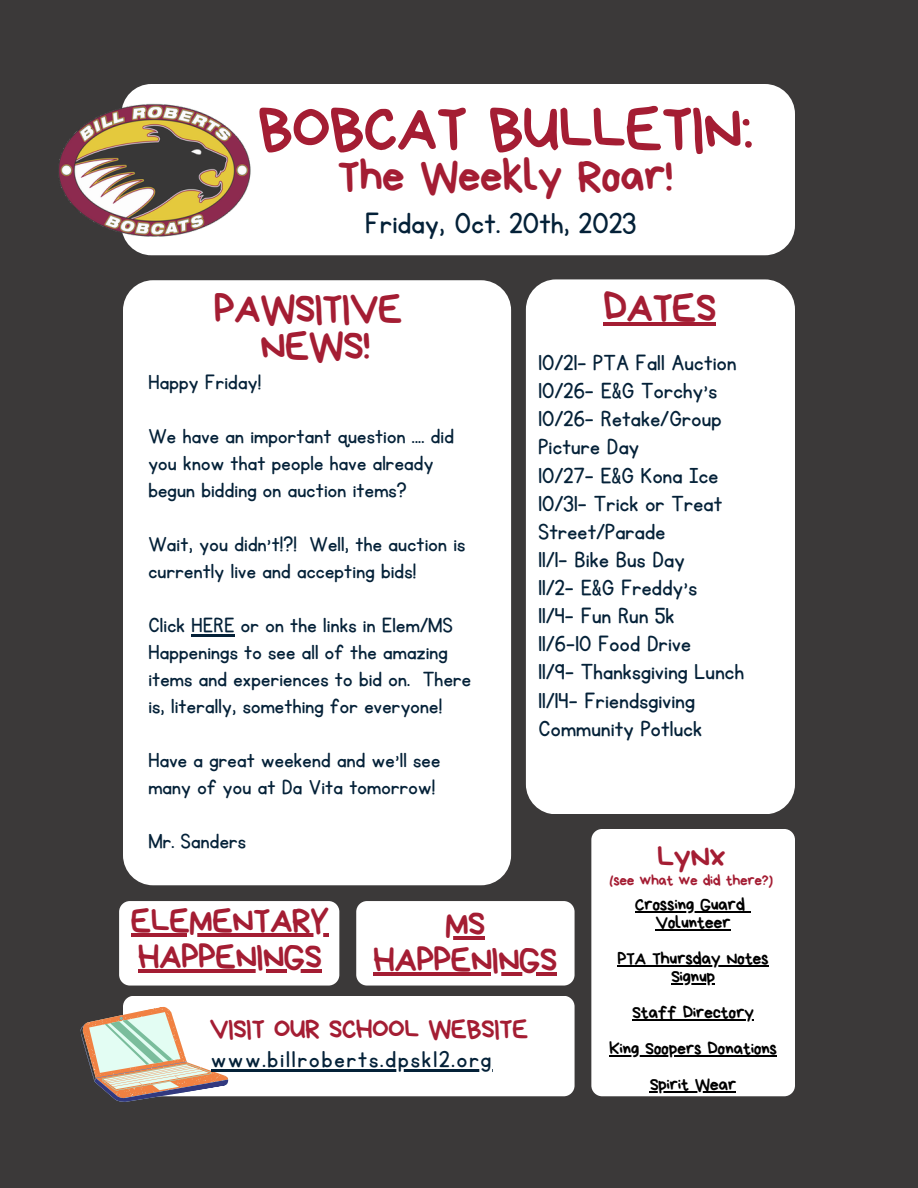
<style>
.page{position:relative;width:918px;height:1188px;background:#3b3939}
.page>*{position:absolute;margin:0;border:0;box-sizing:border-box;transform-origin:0 0}
.t1{font:63.75px "Bryndan Write";letter-spacing:-.025em;color:#a41d33}
.t2{font:45.75px "Bryndan Write";letter-spacing:-.025em;color:#a41d33}
.t3{font:41.55px "Bryndan Write";letter-spacing:-.025em;color:#a41d33}
.t4{font:35.25px/36px "Bryndan Write";letter-spacing:-.025em;color:#a41d33;text-align:center}
.t5{font:33.6px "KG Primary Penmanship";letter-spacing:.01em;color:#042138}
.t6{font:31.8px "Bryndan Write";color:#a41d33}
.t7{font:27.3px "Bryndan Write";letter-spacing:-.025em;color:#a41d33}
.t8{font:26.7px "KG Primary Penmanship";letter-spacing:.075em;color:#042138}
.t9{font:25.35px/28.2px "KG Primary Penmanship";letter-spacing:.01em;color:#042138}
.t10{font:23.85px/27px "KG Primary Penmanship";letter-spacing:.01em;color:#042138}
.t11{font:18px "Bryndan Write";letter-spacing:-.025em;color:#000}
.t12{font:15.3px "Bryndan Write";letter-spacing:-.025em;color:#a41d33}
</style>
<div class="page">
<div style="left:121px;top:84px;width:674px;height:171px;background:#fff;border-radius:30px"></div>
<div style="left:123px;top:996px;width:452px;height:100px;background:#fff;border-radius:11px"></div>
<div style="left:119px;top:901px;width:220px;height:85px;background:#fff;border-radius:11px"></div>
<div style="left:356px;top:901px;width:219px;height:85px;background:#fff;border-radius:11px"></div>
<div style="left:123px;top:280px;width:388px;height:605px;background:#fff;border-radius:30px"></div>
<div style="left:526px;top:279px;width:269px;height:535px;background:#fff;border-radius:30px"></div>
<div style="left:591px;top:829px;width:204px;height:267px;background:#fff;border-radius:11px"></div>
<svg style="left:80px;top:998px;width:149px;height:104px"></svg>
<img style="left:59px;top:102px;width:192px;height:136px">
<hr style="left:445px;top:937px;width:40px;height:3px;background:#a41d33">
<hr style="left:373px;top:973px;width:184px;height:3px;background:#a41d33">
<hr style="left:131px;top:933px;width:198px;height:3px;background:#a41d33">
<hr style="left:138px;top:969px;width:183px;height:3px;background:#a41d33">
<hr style="left:211px;top:1069px;width:282px;height:2px;background:#042138">
<hr style="left:191px;top:635px;width:44px;height:2px;background:#042138">
<hr style="left:603px;top:322px;width:112px;height:3px;background:#a41d33">
<hr style="left:635px;top:911px;width:110px;height:2px;background:#000">
<svg style="left:745px;top:911px;width:6px;height:2px"></svg>
<hr style="left:655px;top:929px;width:75px;height:2px;background:#000">
<hr style="left:617px;top:965px;width:151px;height:2px;background:#000">
<hr style="left:671px;top:983px;width:44px;height:2px;background:#000">
<hr style="left:632px;top:1019px;width:122px;height:2px;background:#000">
<hr style="left:609px;top:1055px;width:168px;height:2px;background:#000">
<hr style="left:650px;top:1091px;width:86px;height:2px;background:#000">
<p class="t1" style="left:258px;top:96px;width:498px">BOBCAT BULLETIN:</p>
<p class="t2" style="left:338px;top:154px;width:337px">The Weekly Roar!</p>
<p class="t5" style="left:365px;top:207px;width:273px">Friday, Oct. 20th, 2023</p>
<p class="t3" style="left:603px;top:286px;width:115px">DATES</p>
<p class="t9" style="left:538px;top:349px;width:200px">10/21- PTA Fall Auction</p>
<p class="t9" style="left:538px;top:378px;width:180px">10/26- E&amp;G Torchy’s</p>
<p class="t9" style="left:538px;top:406px;width:185px">10/26- Retake/Group<br>Picture Day</p>
<p class="t9" style="left:538px;top:462px;width:181px">10/27- E&amp;G Kona Ice</p>
<p class="t9" style="left:538px;top:490px;width:185px">10/31- Trick or Treat<br>Street/Parade</p>
<p class="t9" style="left:538px;top:546px;width:148px">11/1- Bike Bus Day</p>
<p class="t9" style="left:538px;top:574px;width:160px">11/2- E&amp;G Freddy’s</p>
<p class="t9" style="left:538px;top:603px;width:138px">11/4- Fun Run 5k</p>
<p class="t9" style="left:538px;top:631px;width:154px">11/6-10 Food Drive</p>
<p class="t9" style="left:538px;top:659px;width:207px">11/9- Thanksgiving Lunch</p>
<p class="t9" style="left:538px;top:687px;width:165px">11/14- Friendsgiving<br>Community Potluck</p>
<p class="t3" style="left:214px;top:287px;width:190px">PAWSITIVE</p>
<p class="t3" style="left:260px;top:324px;width:112px">NEWS!</p>
<p class="t10" style="left:148px;top:370px;width:114px">Happy Friday!</p>
<p class="t10" style="left:148px;top:424px;width:307px">We have an important question .... did you know that people have already begun bidding on auction items?</p>
<p class="t10" style="left:148px;top:532px;width:319px">Wait, you didn’t!?! Well, the auction is currently live and accepting bids!</p>
<p class="t10" style="left:148px;top:613px;width:324px">Click HERE or on the links in Elem/MS Happenings to see all of the amazing items and experiences to bid on. There is, literally, something for everyone!</p>
<p class="t10" style="left:148px;top:748px;width:294px">Have a great weekend and we’ll see many of you at Da Vita tomorrow!</p>
<p class="t10" style="left:148px;top:829px;width:99px">Mr. Sanders</p>
<p class="t6" style="left:657px;top:841px;width:70px">LyNx</p>
<p class="t12" style="left:610px;top:873px;width:165px">(see what we did there?)</p>
<p class="t11" style="left:635px;top:896px;width:112px">Crossing Guard</p>
<p class="t11" style="left:655px;top:914px;width:77px">Volunteer</p>
<p class="t11" style="left:617px;top:950px;width:153px">PTA Thursday Notes</p>
<p class="t11" style="left:671px;top:968px;width:46px">Signup</p>
<p class="t11" style="left:632px;top:1004px;width:124px">Staff Directory</p>
<p class="t11" style="left:609px;top:1040px;width:170px">King Soopers Donations</p>
<p class="t11" style="left:650px;top:1076px;width:88px">Spirit Wear</p>
<p class="t4" style="left:131px;top:902px;width:200px">ELEMENTARY</p>
<p class="t4" style="left:138px;top:938px;width:186px">HAPPENINGS</p>
<p class="t4" style="left:373px;top:906px;width:186px">MS<br>HAPPENINGS</p>
<p class="t7" style="left:210px;top:1015px;width:320px">VISIT OUR SCHOOL WEBSITE</p>
<p class="t8" style="left:211px;top:1046px;width:281px">www.billroberts.dpsk12.org</p>
</div>
